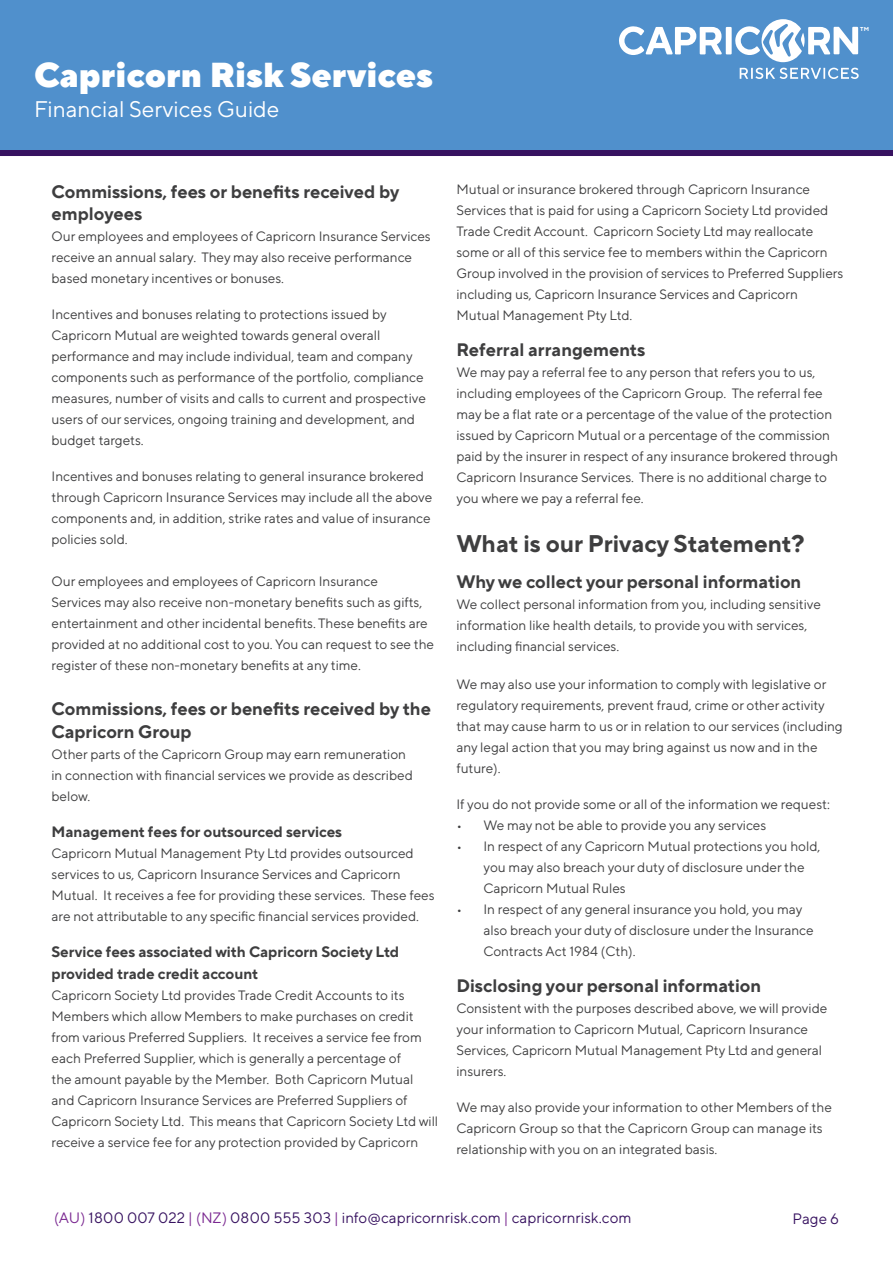
<style>
.page{position:relative;width:893px;height:1263px;background:#fff}
.page>*{position:absolute;margin:0;border:0;box-sizing:border-box;transform-origin:0 0}
.t1{font:900 34.5px "TT Norms Pro";color:#fff}
.t2{font:700 24px "TT Norms Pro";color:#3e3e3f}
.t3{font:22.5px "TT Norms Pro";color:#fff}
.t4{font:700 18px/22.5px "TT Norms Pro";color:#3e3e3f}
.t5{font:700 15px/22.5px "TT Norms Pro";color:#3e3e3f}
.t6{font:15px "TT Norms Pro";letter-spacing:.005em;color:#371260}
.t7{font:13.5px/21px "TT Norms Pro";color:#3e3e3f}
.t8{font:700 5.7px "TT Norms Pro";color:#fff}
.s1{color:#7b2991}
</style>
<div class="page">
<div style="left:0;top:0;width:893px;height:156px;background:#5090cc"></div>
<div style="left:726px;top:27px;width:6px;height:27px;background:#fff"></div>
<svg style="left:619px;top:26px;width:103px;height:29px"></svg>
<svg style="left:734px;top:19px;width:124px;height:43px"></svg>
<svg style="left:740px;top:68px;width:119px;height:11px"></svg>
<h1 class="t1" style="left:34px;top:52px;width:400px">Capricorn Risk Services</h1>
<h3 class="t3" style="left:34px;top:95px;width:247px">Financial Services Guide</h3>
<p class="t8" style="left:860px;top:25px;width:10px">TM</p>
<p class="t4" style="left:52px;top:180px;width:349px">Commissions, fees or benefits received by employees</p>
<p class="t7" style="left:52px;top:226px;width:381px">Our employees and employees of Capricorn Insurance Services receive an annual salary. They may also receive performance based monetary incentives or bonuses.</p>
<p class="t7" style="left:52px;top:304px;width:376px">Incentives and bonuses relating to protections issued by Capricorn Mutual are weighted towards general overall performance and may include individual, team and company components such as performance of the portfolio, compliance measures, number of visits and calls to current and prospective users of our services, ongoing training and development, and budget targets.</p>
<p class="t7" style="left:52px;top:466px;width:382px">Incentives and bonuses relating to general insurance brokered through Capricorn Insurance Services may include all the above components and, in addition, strike rates and value of insurance policies sold.</p>
<p class="t7" style="left:52px;top:571px;width:384px">Our employees and employees of Capricorn Insurance<br>Services may also receive non-monetary benefits such as gifts, entertainment and other incidental benefits. These benefits are provided at no additional cost to you. You can request to see the register of these non-monetary benefits at any time.</p>
<p class="t4" style="left:52px;top:697px;width:381px">Commissions, fees or benefits received by the<br>Capricorn Group</p>
<p class="t7" style="left:52px;top:743px;width:363px">Other parts of the Capricorn Group may earn remuneration in connection with financial services we provide as described below.</p>
<p class="t5" style="left:52px;top:820px;width:292px">Management fees for outsourced services</p>
<p class="t7" style="left:52px;top:842px;width:384px">Capricorn Mutual Management Pty Ltd provides outsourced services to us, Capricorn Insurance Services and Capricorn Mutual. It receives a fee for providing these services. These fees are not attributable to any specific financial services provided.</p>
<p class="t5" style="left:52px;top:940px;width:349px">Service fees associated with Capricorn Society Ltd provided trade credit account</p>
<p class="t7" style="left:52px;top:985px;width:388px">Capricorn Society Ltd provides Trade Credit Accounts to its Members which allow Members to make purchases on credit from various Preferred Suppliers. It receives a service fee from each Preferred Supplier, which is generally a percentage of<br>the amount payable by the Member. Both Capricorn Mutual and Capricorn Insurance Services are Preferred Suppliers of Capricorn Society Ltd. This means that Capricorn Society Ltd will receive a service fee for any protection provided by Capricorn</p>
<p class="t7" style="left:456px;top:178px;width:388px">Mutual or insurance brokered through Capricorn Insurance Services that is paid for using a Capricorn Society Ltd provided Trade Credit Account. Capricorn Society Ltd may reallocate some or all of this service fee to members within the Capricorn Group involved in the provision of services to Preferred Suppliers including us, Capricorn Insurance Services and Capricorn Mutual Management Pty Ltd.</p>
<p class="t4" style="left:456px;top:337px;width:190px">Referral arrangements</p>
<p class="t7" style="left:456px;top:361px;width:383px">We may pay a referral fee to any person that refers you to us, including employees of the Capricorn Group. The referral fee may be a flat rate or a percentage of the value of the protection issued by Capricorn Mutual or a percentage of the commission paid by the insurer in respect of any insurance brokered through Capricorn Insurance Services. There is no additional charge to you where we pay a referral fee.</p>
<p class="t2" style="left:456px;top:528px;width:349px">What is our Privacy Statement?</p>
<p class="t4" style="left:456px;top:570px;width:346px">Why we collect your personal information</p>
<p class="t7" style="left:456px;top:594px;width:366px">We collect personal information from you, including sensitive information like health details, to provide you with services, including financial services.</p>
<p class="t7" style="left:456px;top:673px;width:388px">We may also use your information to comply with legislative or regulatory requirements, prevent fraud, crime or other activity that may cause harm to us or in relation to our services (including any legal action that you may bring against us now and in the future).</p>
<p class="t7" style="left:456px;top:793px;width:375px">If you do not provide some or all of the information we request:</p>
<p class="t7" style="left:456px;top:814px;width:311px">• We may not be able to provide you any services</p>
<p class="t7" style="left:483px;top:835px;width:338px;text-indent:-27px">• In respect of any Capricorn Mutual protections you hold, you may also breach your duty of disclosure under the<br>Capricorn Mutual Rules</p>
<p class="t7" style="left:483px;top:898px;width:332px;text-indent:-27px">• In respect of any general insurance you hold, you may also breach your duty of disclosure under the Insurance<br>Contracts Act 1984 (Cth).</p>
<p class="t4" style="left:456px;top:973px;width:306px">Disclosing your personal information</p>
<p class="t7" style="left:456px;top:997px;width:372px">Consistent with the purposes described above, we will provide your information to Capricorn Mutual, Capricorn Insurance Services, Capricorn Mutual Management Pty Ltd and general insurers.</p>
<p class="t7" style="left:456px;top:1096px;width:377px">We may also provide your information to other Members of the<br>Capricorn Group so that the Capricorn Group can manage its relationship with you on an integrated basis.</p>
<p class="t6" style="left:54px;top:1208px;width:579px"><span class="s1">(AU)</span> 1800 007 022 <span class="s1">| (NZ)</span> 0800 555 303 <span class="s1">|</span> info@capricornrisk.com <span class="s1">|</span> capricornrisk.com</p>
<p class="t6" style="left:792px;top:1209px;width:48px">Page 6</p>
</div>
